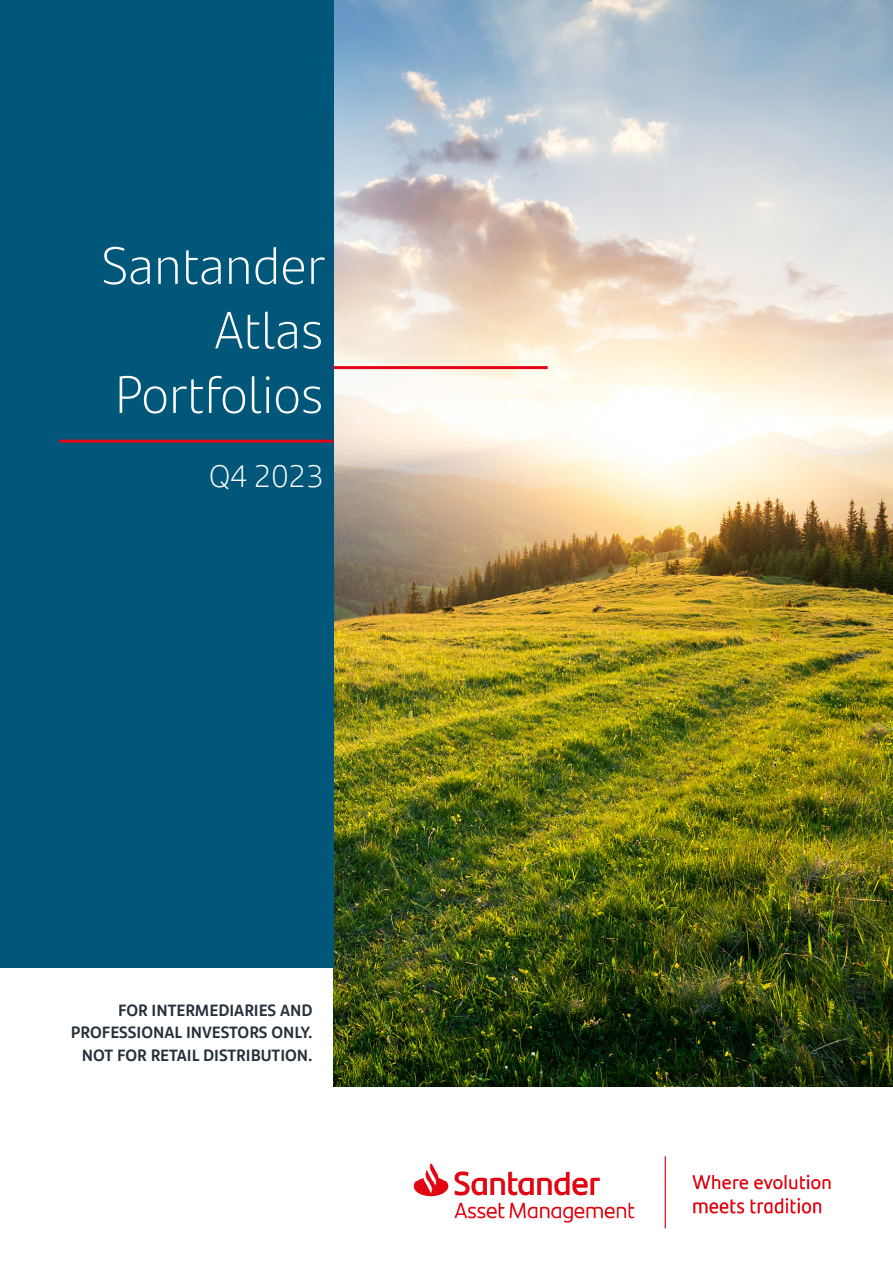
<style>
.page{position:relative;width:893px;height:1263px;background:#fff}
.page>*{position:absolute;margin:0;border:0;box-sizing:border-box;transform-origin:0 0}
.t1{font:300 52.5px/64.5px "Santander Text";color:#fff;text-align:right}
.t2{font:300 31.5px "Santander Text";color:#fff}
.t3{font:700 16.5px/22.5px "Santander Text";color:#25303b;text-align:right}
</style>
<div class="page">
<img style="left:333px;top:1px;width:560px;height:1085px">
<div style="left:0;top:0;width:333px;height:967px;background:#00577a"></div>
<hr style="left:60px;top:440px;width:273px;height:3px;background:#e30617">
<hr style="left:333px;top:366px;width:215px;height:3px;background:#e30617">
<img style="left:413px;top:1156px;width:418px;height:73px">
<h1 class="t1" style="left:101px;top:231px;width:225px">Santander<br>Atlas<br>Portfolios</h1>
<h2 class="t2" style="left:209px;top:453px;width:116px">Q4 2023</h2>
<p class="t3" style="left:71px;top:998px;width:243px">FOR INTERMEDIARIES AND<br>PROFESSIONAL INVESTORS ONLY.<br>NOT FOR RETAIL DISTRIBUTION.</p>
</div>
